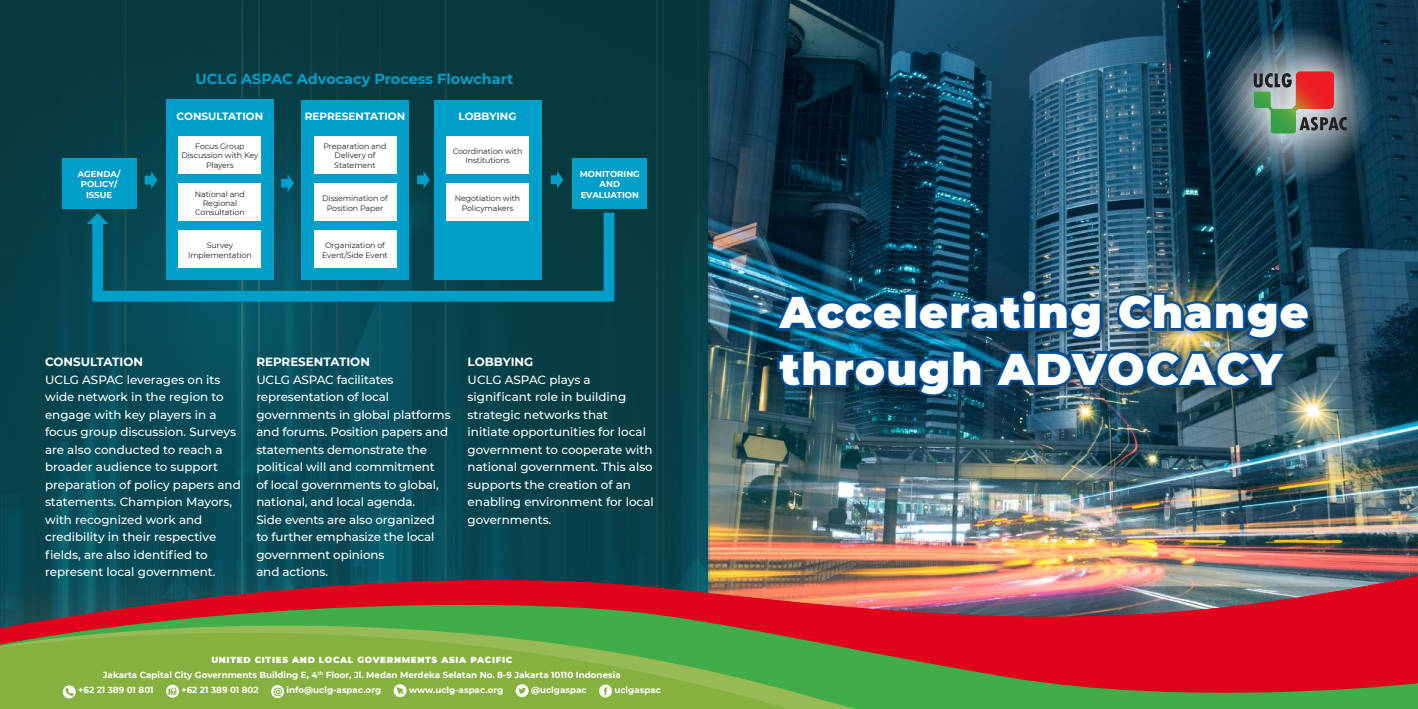
<style>
.page{position:relative;width:1418px;height:709px;background:#fff}
.page>*{position:absolute;margin:0;border:0;box-sizing:border-box;transform-origin:0 0}
.t1{font:900 44.25px/56.4px "Montserrat";letter-spacing:.03em;color:#fff}
.t2{font:700 14.38px "Montserrat";color:#009fca}
.t3{font:500 11.88px/17.5px "Montserrat";letter-spacing:-.005em;color:#fff}
.t4{font:700 11.88px "Montserrat";color:#fff}
.t5{font:700 10.5px "Montserrat";color:#fff}
.t6{font:700 8.75px "Montserrat";color:#fff}
.t7{font:900 8.75px "Montserrat";letter-spacing:.08em;color:#fff}
.t8{font:700 8.5px/10.2px "Montserrat";color:#fff;text-align:center}
.t9{font:7.88px/9.5px "Montserrat";letter-spacing:-.01em;color:#231f20;text-align:center}
</style>
<div class="page">
<img style="left:0;top:0;width:1417px;height:553px">
<svg style="left:1214px;top:26px;width:158px;height:157px;background:#234658"></svg>
<svg style="left:1227px;top:45px;width:143px;height:114px;background:#4e6a78"></svg>
<img style="left:1253px;top:71px;width:81px;height:63px">
<svg style="left:1253px;top:73px;width:38px;height:15px"></svg>
<svg style="left:1299px;top:117px;width:47px;height:13px"></svg>
<div style="left:772px;top:285px;width:547px;height:120px;background:#231f20;opacity:.5"></div>
<img style="left:771px;top:285px;width:541px;height:114px">
<svg style="left:0;top:706px;width:1417px;height:3px;background:#6aaf44"></svg>
<img style="left:0;top:553px;width:1417px;height:153px">
<svg style="left:63px;top:685px;width:13px;height:13px"></svg>
<svg style="left:166px;top:684px;width:13px;height:13px"></svg>
<svg style="left:271px;top:685px;width:13px;height:13px"></svg>
<svg style="left:393px;top:684px;width:13px;height:13px"></svg>
<svg style="left:515px;top:684px;width:13px;height:13px"></svg>
<svg style="left:599px;top:684px;width:13px;height:13px"></svg>
<svg style="left:145px;top:171px;width:12px;height:18px"></svg>
<div style="left:62px;top:158px;width:74px;height:50px;background:#009fca"></div>
<div style="left:572px;top:158px;width:75px;height:50px;background:#009fca"></div>
<div style="left:166px;top:100px;width:108px;height:180px;background:#009fca"></div>
<svg style="left:281px;top:174px;width:13px;height:18px"></svg>
<div style="left:301px;top:100px;width:108px;height:180px;background:#009fca"></div>
<svg style="left:550px;top:171px;width:13px;height:17px"></svg>
<svg style="left:87px;top:213px;width:527px;height:89px"></svg>
<div style="left:433px;top:100px;width:108px;height:180px;background:#009fca"></div>
<svg style="left:417px;top:171px;width:13px;height:18px"></svg>
<div style="left:178px;top:136px;width:83px;height:37px;background:#fff"></div>
<div style="left:313px;top:136px;width:83px;height:37px;background:#fff"></div>
<div style="left:446px;top:136px;width:83px;height:37px;background:#fff"></div>
<div style="left:178px;top:183px;width:83px;height:38px;background:#fff"></div>
<div style="left:313px;top:183px;width:83px;height:38px;background:#fff"></div>
<div style="left:446px;top:183px;width:83px;height:38px;background:#fff"></div>
<div style="left:178px;top:230px;width:83px;height:38px;background:#fff"></div>
<div style="left:313px;top:230px;width:83px;height:38px;background:#fff"></div>
<p class="t2" style="left:195px;top:72px;width:319px">UCLG ASPAC Advocacy Process Flowchart</p>
<p class="t5" style="left:458px;top:111px;width:59px">LOBBYING</p>
<p class="t5" style="left:177px;top:111px;width:88px">CONSULTATION</p>
<p class="t9" style="left:181px;top:142px;width:78px">Focus Group<br>Discussion with Key<br>Players</p>
<p class="t9" style="left:323px;top:142px;width:64px">Preparation and<br>Delivery of<br>Statement</p>
<p class="t9" style="left:452px;top:146px;width:71px">Coordination with<br>Institutions</p>
<p class="t9" style="left:195px;top:189px;width:51px">National and<br>Regional<br>Consultation</p>
<p class="t9" style="left:322px;top:194px;width:67px">Dissemination of<br>Position Paper</p>
<p class="t9" style="left:455px;top:194px;width:67px">Negotiation with<br>Policymakers</p>
<p class="t9" style="left:188px;top:241px;width:65px">Survey<br>Implementation</p>
<p class="t9" style="left:322px;top:241px;width:67px">Organization of<br>Event/Side Event</p>
<p class="t5" style="left:305px;top:111px;width:102px">REPRESENTATION</p>
<p class="t8" style="left:78px;top:169px;width:44px">AGENDA/<br>POLICY/<br>ISSUE</p>
<p class="t8" style="left:580px;top:169px;width:61px">MONITORING<br>AND<br>EVALUATION</p>
<p class="t4" style="left:45px;top:356px;width:99px">CONSULTATION</p>
<p class="t3" style="left:45px;top:371px;width:197px">UCLG ASPAC leverages on its wide network in the region to engage with key players in a focus group discussion. Surveys are also conducted to reach a broader audience to support preparation of policy papers and statements. Champion Mayors, with recognized work and credibility in their respective fields, are also identified to represent local government.</p>
<p class="t4" style="left:256px;top:356px;width:115px">REPRESENTATION</p>
<p class="t3" style="left:256px;top:371px;width:196px">UCLG ASPAC facilitates representation of local governments in global platforms and forums. Position papers and statements demonstrate the political will and commitment<br>of local governments to global, national, and local agenda.<br>Side events are also organized<br>to further emphasize the local government opinions<br>and actions.</p>
<p class="t4" style="left:467px;top:356px;width:67px">LOBBYING</p>
<p class="t3" style="left:467px;top:371px;width:188px">UCLG ASPAC plays a significant role in building strategic networks that<br>initiate opportunities for local government to cooperate with national government. This also supports the creation of an enabling environment for local governments.</p>
<p class="t7" style="left:211px;top:655px;width:302px">UNITED CITIES AND LOCAL GOVERNMENTS ASIA PACIFIC</p>
<p class="t6" style="left:103px;top:670px;width:519px">Jakarta Capital City Governments Building E, 4<sup>th</sup> Floor, Jl. Medan Merdeka Selatan No. 8-9 Jakarta 10110 Indonesia</p>
<p class="t6" style="left:78px;top:685px;width:77px">+62 21 389 01 801</p>
<p class="t6" style="left:181px;top:685px;width:79px">+62 21 389 01 802</p>
<p class="t6" style="left:286px;top:685px;width:96px">info@uclg-aspac.org</p>
<p class="t6" style="left:409px;top:685px;width:96px">www.uclg-aspac.org</p>
<p class="t6" style="left:531px;top:685px;width:57px">@uclgaspac</p>
<p class="t6" style="left:614px;top:685px;width:48px">uclgaspac</p>
<h1 class="t1" style="left:780px;top:286px;width:530px">Accelerating Change through ADVOCACY</h1>
</div>
